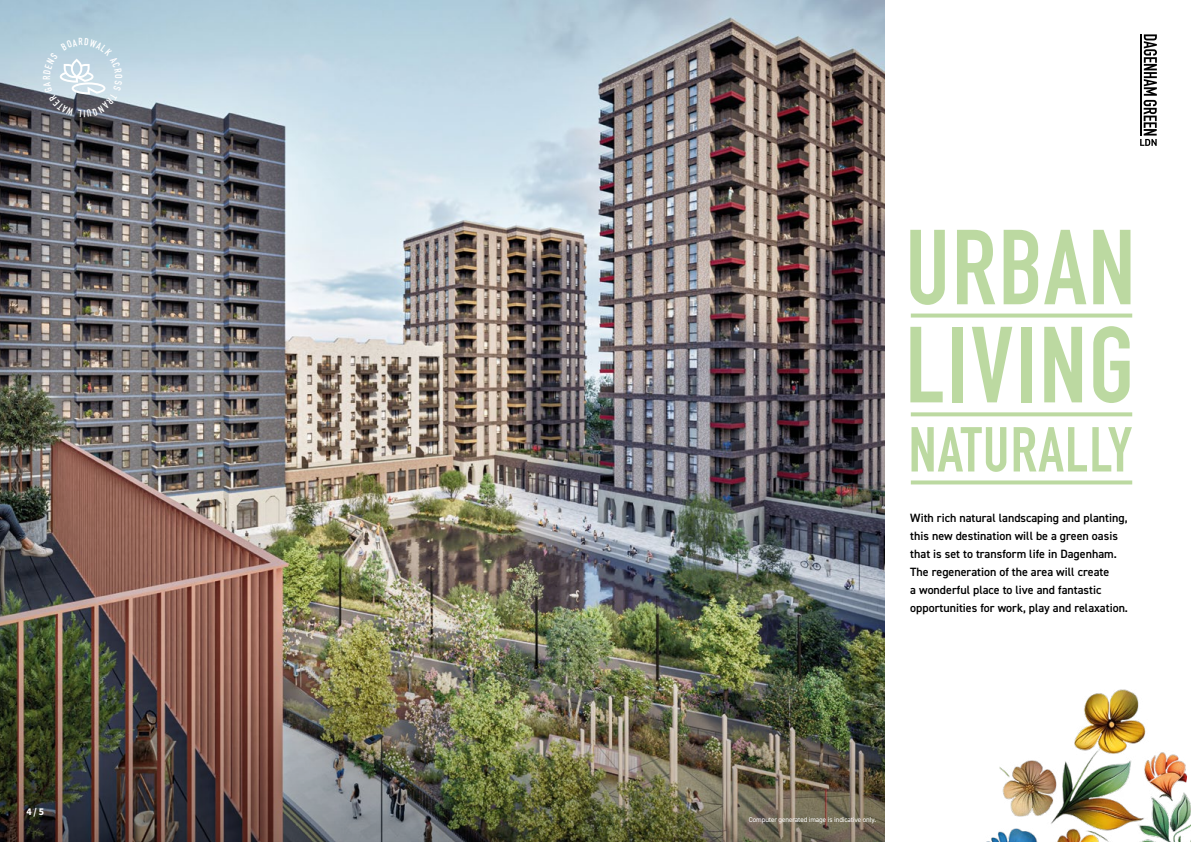
<style>
.page{position:relative;width:1191px;height:842px;background:#fff}
.page>*{position:absolute;margin:0;border:0;box-sizing:border-box;transform-origin:0 0}
.t1{font:700 106.1px "DIN Condensed";letter-spacing:.02em;color:#bcd9a1}
.t2{font:700 104.6px "DIN Condensed";letter-spacing:.02em;color:#bcd9a1}
.t3{font:700 62.3px "DIN Condensed";letter-spacing:.02em;color:#bcd9a1}
.t4{font:600 12px/18px "DIN2014";color:#000}
.t5{font:700 10px "Source Sans 3";color:#fff}
.t6{font:7px "DIN2014";letter-spacing:-.015em;color:#fff}
</style>
<div class="page">
<img style="left:0;top:0;width:884px;height:842px">
<svg style="left:910px;top:314px;width:222px;height:4px"></svg>
<svg style="left:910px;top:412px;width:222px;height:4px"></svg>
<svg style="left:910px;top:480px;width:222px;height:4px"></svg>
<img style="left:986px;top:689px;width:205px;height:153px">
<svg style="left:1140px;top:34px;width:17px;height:112px"></svg>
<hr style="left:1140px;top:34px;width:1px;height:66px;background:#000">
<hr style="left:1140px;top:99px;width:1px;height:37px;background:#000">
<svg style="left:43px;top:38px;width:79px;height:80px;background:#a7b6c1"></svg>
<p class="t5" style="left:27px;top:805px;width:19px">4/5</p>
<h2 class="t2" style="left:905px;top:197px;width:231px">URBAN</h2>
<h1 class="t1" style="left:905px;top:294px;width:230px">LIVING</h1>
<h3 class="t3" style="left:908px;top:408px;width:225px">NATURALLY</h3>
<p class="t4" style="left:910px;top:509px;width:219px">With rich natural landscaping and planting, this new destination will be a green oasis that is set to transform life in Dagenham.<br>The regeneration of the area will create<br>a wonderful place to live and fantastic opportunities for work, play and relaxation.</p>
<p class="t6" style="left:749px;top:815px;width:129px">Computer generated image is indicative only.</p>
</div>
